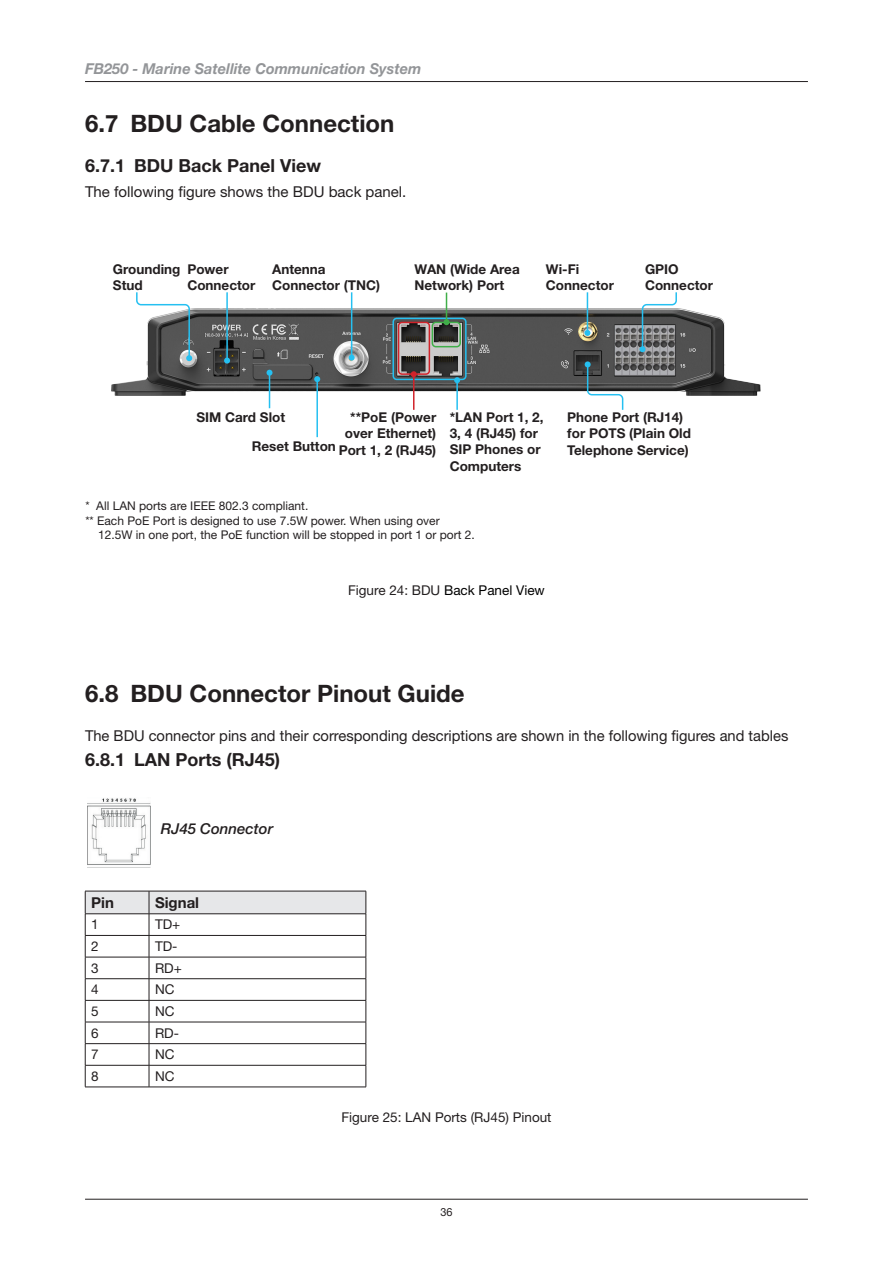
<style>
.page{position:relative;width:893px;height:1263px;background:#fff}
.page>*{position:absolute;margin:0;border:0;box-sizing:border-box;transform-origin:0 0}
.t1{font:700 24px "Helvetica Neue LT Std";color:#231f20}
.t2{font:700 18px "Helvetica Neue LT Std";color:#231f20}
.t3{font:15px "Helvetica Neue LT Std";color:#231f20}
.t4{font:italic 700 15px "Helvetica Neue LT Std";color:#939598}
.t5{font:italic 500 15px "Helvetica Neue LT Std";color:#231f20}
.t6{font:700 15px "Helvetica Neue LT Std";color:#231f20}
.t7{font:700 13.5px/16.2px "Helvetica Neue LT Std";color:#231f20}
.t8{font:13.5px "Helvetica Neue LT Std";color:#231f20}
.t9{font:13.5px "Helvetica Neue LT Std";color:#000}
.t10{font:12px "Helvetica Neue LT Std";color:#231f20}
.t11{font:11.25px "Helvetica Neue LT Std";color:#231f20}
.s1{color:#231f20}
</style>
<div class="page">
<hr style="left:85px;top:81px;width:723px;height:1px;background:#231f20">
<hr style="left:85px;top:1199px;width:723px;height:1px;background:#231f20">
<svg style="left:85px;top:891px;width:282px;height:196px"></svg>
<hr style="left:85px;top:1087px;width:64px;height:1px;background:#231f20">
<hr style="left:149px;top:1087px;width:217px;height:1px;background:#231f20">
<img style="left:88px;top:798px;width:63px;height:67px">
<img style="left:112px;top:308px;width:648px;height:87px">
<hr style="left:587px;top:292px;width:1px;height:41px;background:#25c0f1">
<svg style="left:584px;top:330px;width:6px;height:6px"></svg>
<hr style="left:226px;top:292px;width:2px;height:69px;background:#25c0f1">
<svg style="left:224px;top:358px;width:6px;height:6px"></svg>
<hr style="left:351px;top:292px;width:1px;height:66px;background:#25c0f1">
<svg style="left:349px;top:355px;width:6px;height:6px"></svg>
<hr style="left:269px;top:373px;width:1px;height:35px;background:#25c0f1">
<svg style="left:266px;top:370px;width:6px;height:6px"></svg>
<hr style="left:316px;top:379px;width:2px;height:58px;background:#25c0f1">
<svg style="left:314px;top:376px;width:6px;height:6px"></svg>
<svg style="left:585px;top:361px;width:39px;height:49px"></svg>
<svg style="left:135px;top:292px;width:57px;height:69px"></svg>
<svg style="left:639px;top:292px;width:39px;height:60px"></svg>
<div style="left:398px;top:322px;width:32px;height:53px;border:2px solid #d1232a;border-radius:4px"></div>
<div style="left:432px;top:322px;width:29px;height:25px;border:2px solid #40ae49;border-radius:4px"></div>
<div style="left:392px;top:318px;width:75px;height:62px;border:2px solid #25c0f1;border-radius:4px"></div>
<svg style="left:443px;top:293px;width:6px;height:32px"></svg>
<hr style="left:456px;top:380px;width:2px;height:30px;background:#25c0f1">
<svg style="left:454px;top:377px;width:6px;height:6px"></svg>
<hr style="left:413px;top:374px;width:1px;height:36px;background:#d1232a">
<svg style="left:411px;top:371px;width:6px;height:6px"></svg>
<p class="t4" style="left:85px;top:60px;width:338px">FB250 - Marine Satellite Communication System</p>
<h1 class="t1" style="left:85px;top:109px;width:311px">6.7 BDU Cable Connection</h1>
<h2 class="t2" style="left:85px;top:154px;width:238px">6.7.1 BDU Back Panel View</h2>
<p class="t3" style="left:85px;top:183px;width:323px">The following figure shows the BDU back panel.</p>
<p class="t7" style="left:113px;top:260px;width:69px">Grounding<br>Stud</p>
<p class="t7" style="left:546px;top:260px;width:70px">Wi-Fi<br>Connector</p>
<p class="t7" style="left:645px;top:260px;width:70px">GPIO<br>Connector</p>
<p class="t7" style="left:272px;top:260px;width:110px">Antenna<br>Connector (TNC)</p>
<p class="t7" style="left:415px;top:260px;width:107px">WAN (Wide Area<br>Network) Port</p>
<p class="t7" style="left:187px;top:260px;width:70px">Power<br>Connector</p>
<p class="t7" style="left:252px;top:402px;width:86px;line-height:29px;text-indent:-55px">SIM Card Slot<br>Reset Button</p>
<p class="t7" style="left:567px;top:409px;width:125px">Phone Port (RJ14) for POTS (Plain Old<br>Telephone Service)</p>
<p class="t7" style="left:339px;top:409px;width:99px;text-align:right">**PoE (Power over Ethernet)<br>Port 1, 2 (RJ45)</p>
<p class="t7" style="left:450px;top:409px;width:95px">*LAN Port 1, 2,<br>3, 4 (RJ45) for<br>SIP Phones or<br>Computers</p>
<p class="t10" style="left:85px;top:499px;width:224px">* All LAN ports are IEEE 802.3 compliant.</p>
<p class="t10" style="left:85px;top:513px;width:356px">** Each PoE Port is designed to use 7.5W power. When using over</p>
<p class="t10" style="left:98px;top:528px;width:378px">12.5W in one port, the PoE function will be stopped in port 1 or port 2.</p>
<p class="t9" style="left:348px;top:582px;width:198px"><span class="s1">Figure 24: BDU</span> Back Panel View</p>
<h1 class="t1" style="left:85px;top:678px;width:381px">6.8 BDU Connector Pinout Guide</h1>
<p class="t3" style="left:85px;top:727px;width:705px">The BDU connector pins and their corresponding descriptions are shown in the following figures and tables</p>
<h2 class="t2" style="left:85px;top:749px;width:197px">6.8.1 LAN Ports (RJ45)</h2>
<p class="t5" style="left:161px;top:820px;width:114px">RJ45 Connector</p>
<p class="t6" style="left:91px;top:893px;width:24px">Pin</p>
<p class="t6" style="left:155px;top:893px;width:46px">Signal</p>
<p class="t8" style="left:91px;top:916px;width:9px">1</p>
<p class="t8" style="left:155px;top:916px;width:27px">TD+</p>
<p class="t8" style="left:91px;top:938px;width:9px">2</p>
<p class="t8" style="left:155px;top:938px;width:24px">TD-</p>
<p class="t8" style="left:91px;top:960px;width:9px">3</p>
<p class="t8" style="left:155px;top:960px;width:28px">RD+</p>
<p class="t8" style="left:91px;top:981px;width:9px">4</p>
<p class="t8" style="left:155px;top:981px;width:21px">NC</p>
<p class="t8" style="left:91px;top:1003px;width:9px">5</p>
<p class="t8" style="left:155px;top:1003px;width:21px">NC</p>
<p class="t8" style="left:91px;top:1025px;width:9px">6</p>
<p class="t8" style="left:155px;top:1025px;width:26px">RD-</p>
<p class="t8" style="left:91px;top:1046px;width:9px">7</p>
<p class="t8" style="left:155px;top:1046px;width:21px">NC</p>
<p class="t8" style="left:91px;top:1068px;width:9px">8</p>
<p class="t8" style="left:155px;top:1068px;width:21px">NC</p>
<p class="t8" style="left:341px;top:1109px;width:212px">Figure 25: LAN Ports (RJ45) Pinout</p>
<p class="t11" style="left:440px;top:1205px;width:14px">36</p>
</div>
